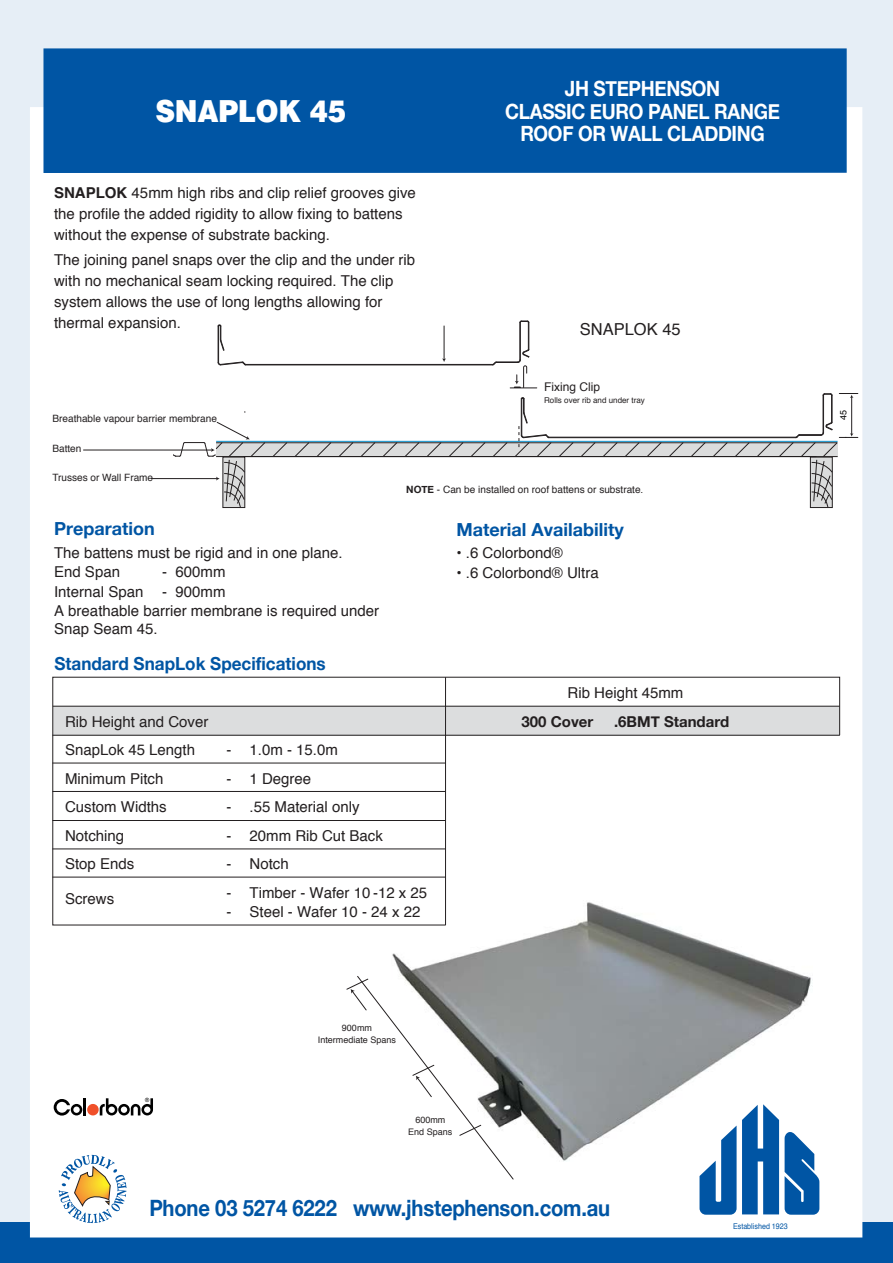
<style>
.page{position:relative;width:893px;height:1263px;background:#e6eef6}
.page>*{position:absolute;margin:0;border:0;box-sizing:border-box;transform-origin:0 0}
.t1{font:900 30.45px "Helvetica";letter-spacing:-.01em;color:#fff;scale:.9 1}
.t2{font:700 22.5px "Helvetica Neue";letter-spacing:-.01em;color:#0055a4;scale:.9 1}
.t3{font:700 21px/22.5px "Helvetica Neue";letter-spacing:-.02em;color:#fff;text-align:center;scale:.9 1}
.t4{font:700 18px "Helvetica Neue";color:#0055a4}
.t5{font:700 18px "Helvetica Neue";color:#0055a4;scale:.95 1}
.t6{font:16.5px "Helvetica";color:#231f20}
.t7{font:15px/21px "Helvetica";color:#231f20}
.t8{font:700 15px "Helvetica Neue";color:#231f20}
.t9{font:12px "Helvetica";color:#231f20}
.t10{font:10.05px "Helvetica";color:#231f20}
.t11{font:9px/12.5px "Helvetica";color:#231f20;text-align:center}
.t12{font:9px "Helvetica";color:#000}
.t13{font:7.95px "Helvetica";color:#231f20}
.t14{font:7.95px "Helvetica";color:#0055a4;scale:.9 1}
.s1{font-weight:700}
.s2{font-family:"Helvetica Neue";font-weight:700}
</style>
<div class="page">
<div style="left:0;top:1222px;width:893px;height:41px;background:#0055a4"></div>
<div style="left:30px;top:107px;width:832px;height:1130px;background:#fff"></div>
<svg style="left:59px;top:1155px;width:68px;height:68px"></svg>
<div style="left:43px;top:48px;width:804px;height:125px;background:#0055a4"></div>
<img style="left:392px;top:926px;width:421px;height:236px">
<svg style="left:346px;top:976px;width:168px;height:203px"></svg>
<svg style="left:54px;top:1099px;width:28px;height:16px"></svg>
<hr style="left:83px;top:1098px;width:3px;height:17px;background:#010101">
<div style="left:87px;top:1104px;width:12px;height:11px;background:#f0502a;border-radius:50%"></div>
<svg style="left:100px;top:1098px;width:53px;height:17px"></svg>
<svg style="left:52px;top:676px;width:788px;height:250px"></svg>
<hr style="left:53px;top:706px;width:787px;height:1px;background:#231f20">
<hr style="left:445px;top:677px;width:1px;height:248px;background:#231f20">
<hr style="left:52px;top:735px;width:788px;height:1px;background:#231f20">
<hr style="left:52px;top:763px;width:394px;height:1px;background:#231f20">
<hr style="left:52px;top:791px;width:394px;height:1px;background:#231f20">
<hr style="left:52px;top:820px;width:394px;height:1px;background:#231f20">
<hr style="left:52px;top:848px;width:394px;height:1px;background:#231f20">
<hr style="left:52px;top:877px;width:394px;height:1px;background:#231f20">
<hr style="left:218px;top:326px;width:1px;height:36px;background:#231f20">
<svg style="left:217px;top:324px;width:8px;height:27px"></svg>
<hr style="left:245px;top:365px;width:248px;height:1px;background:#231f20">
<hr style="left:246px;top:364px;width:247px;height:1px;background:#231f20">
<svg style="left:217px;top:361px;width:29px;height:5px"></svg>
<div style="left:216px;top:443px;width:622px;height:14px;background:#dbdcdc"></div>
<hr style="left:216px;top:442px;width:621px;height:1px;background:#231f20">
<hr style="left:244px;top:456px;width:572px;height:1px;background:#231f20">
<svg style="left:272px;top:442px;width:15px;height:14px"></svg>
<svg style="left:294px;top:442px;width:15px;height:14px"></svg>
<svg style="left:316px;top:442px;width:15px;height:14px"></svg>
<svg style="left:338px;top:442px;width:15px;height:14px"></svg>
<svg style="left:360px;top:442px;width:15px;height:14px"></svg>
<svg style="left:382px;top:442px;width:15px;height:14px"></svg>
<svg style="left:404px;top:442px;width:15px;height:14px"></svg>
<svg style="left:426px;top:442px;width:15px;height:14px"></svg>
<svg style="left:449px;top:442px;width:14px;height:14px"></svg>
<svg style="left:471px;top:442px;width:14px;height:14px"></svg>
<svg style="left:493px;top:442px;width:14px;height:14px"></svg>
<svg style="left:559px;top:442px;width:14px;height:14px"></svg>
<svg style="left:581px;top:442px;width:14px;height:14px"></svg>
<svg style="left:603px;top:442px;width:14px;height:14px"></svg>
<svg style="left:625px;top:442px;width:14px;height:14px"></svg>
<svg style="left:647px;top:442px;width:14px;height:14px"></svg>
<svg style="left:669px;top:442px;width:14px;height:14px"></svg>
<svg style="left:691px;top:442px;width:15px;height:14px"></svg>
<svg style="left:713px;top:442px;width:15px;height:14px"></svg>
<svg style="left:735px;top:442px;width:15px;height:14px"></svg>
<svg style="left:757px;top:442px;width:15px;height:14px"></svg>
<hr style="left:216px;top:441px;width:622px;height:1px;background:#1292cc">
<hr style="left:444px;top:326px;width:1px;height:33px;background:#231f20">
<svg style="left:442px;top:358px;width:4px;height:4px"></svg>
<hr style="left:549px;top:437px;width:247px;height:1px;background:#231f20">
<svg style="left:515px;top:397px;width:36px;height:59px"></svg>
<hr style="left:84px;top:450px;width:128px;height:1px;background:#231f20">
<hr style="left:151px;top:478px;width:66px;height:1px;background:#231f20">
<svg style="left:779px;top:393px;width:79px;height:115px"></svg>
<svg style="left:172px;top:422px;width:93px;height:86px"></svg>
<svg style="left:492px;top:320px;width:45px;height:68px"></svg>
<svg style="left:785px;top:1129px;width:34px;height:86px"></svg>
<svg style="left:699px;top:1104px;width:80px;height:111px"></svg>
<h1 class="t1" style="left:155px;top:91px;width:213px">SNAPLOK 45</h1>
<p class="t7" style="left:54px;top:183px;width:363px"><span class="s1">SNAPLOK</span> 45mm high ribs and clip relief grooves give the profile the added rigidity to allow fixing to battens without the expense of substrate backing.</p>
<p class="t7" style="left:54px;top:250px;width:363px">The joining panel snaps over the clip and the under rib with no mechanical seam locking required. The clip system allows the use of long lengths allowing for thermal expansion.</p>
<h3 class="t3" style="left:505px;top:77px;width:307px">JH STEPHENSON<br>CLASSIC EURO PANEL RANGE<br>ROOF OR WALL CLADDING</h3>
<p class="t6" style="left:580px;top:317px;width:102px">SNAPLOK 45</p>
<p class="t9" style="left:544px;top:377px;width:57px">Fixing Clip</p>
<p class="t13" style="left:544px;top:394px;width:102px">Rolls over rib and under tray</p>
<p class="t10" style="left:52px;top:411px;width:166px">Breathable vapour barrier membrane</p>
<p class="t12" style="left:836px;top:420px;width:12px;rotate:-90deg">45</p>
<p class="t10" style="left:52px;top:441px;width:31px">Batten</p>
<p class="t10" style="left:52px;top:470px;width:102px">Trusses or Wall Frame</p>
<p class="t4" style="left:54px;top:518px;width:102px">Preparation</p>
<p class="t7" style="left:54px;top:543px;width:290px;line-height:19.5px">The battens must be rigid and in one plane.<br>End Span</p>
<p class="t7" style="left:162px;top:562px;width:65px">- 600mm</p>
<p class="t7" style="left:54px;top:582px;width:91px">Internal Span</p>
<p class="t7" style="left:54px;top:582px;width:327px;line-height:19.5px;text-indent:108px">- 900mm<br>A breathable barrier membrane is required under</p>
<p class="t7" style="left:54px;top:619px;width:105px">Snap Seam 45.</p>
<p class="t5" style="left:54px;top:652px;width:287px">Standard SnapLok Specifications</p>
<p class="t10" style="left:406px;top:481px;width:239px"><span class="s2">NOTE</span> - Can be installed on roof battens or substrate.</p>
<p class="t4" style="left:457px;top:518px;width:169px">Material Availability</p>
<p class="t7" style="left:457px;top:543px;width:108px">• .6 Colorbond®</p>
<p class="t7" style="left:457px;top:562px;width:144px">• .6 Colorbond® Ultra</p>
<p class="t7" style="left:567px;top:683px;width:117px">Rib Height 45mm</p>
<p class="t7" style="left:65px;top:711px;width:145px">Rib Height and Cover</p>
<p class="t8" style="left:521px;top:712px;width:73px">300 Cover</p>
<p class="t8" style="left:614px;top:712px;width:117px">.6BMT Standard</p>
<p class="t7" style="left:65px;top:740px;width:132px">SnapLok 45 Length</p>
<p class="t7" style="left:227px;top:740px;width:113px">- 1.0m - 15.0m</p>
<p class="t7" style="left:65px;top:768px;width:100px">Minimum Pitch</p>
<p class="t7" style="left:227px;top:768px;width:86px">- 1 Degree</p>
<p class="t7" style="left:65px;top:797px;width:103px">Custom Widths</p>
<p class="t7" style="left:227px;top:797px;width:134px">- .55 Material only</p>
<p class="t7" style="left:65px;top:825px;width:61px">Notching</p>
<p class="t7" style="left:227px;top:825px;width:158px">- 20mm Rib Cut Back</p>
<p class="t7" style="left:65px;top:854px;width:71px">Stop Ends</p>
<p class="t7" style="left:227px;top:854px;width:64px">- Notch</p>
<p class="t7" style="left:65px;top:888px;width:51px">Screws</p>
<p class="t7" style="left:227px;top:882px;width:202px">- Timber - Wafer 10 -12 x 25</p>
<p class="t7" style="left:227px;top:902px;width:195px">- Steel - Wafer 10 - 24 x 22</p>
<p class="t11" style="left:318px;top:1021px;width:80px">900mm<br>Intermediate Spans</p>
<p class="t11" style="left:408px;top:1113px;width:46px">600mm<br>End Spans</p>
<h2 class="t2" style="left:149px;top:1194px;width:514px">Phone 03 5274 6222 www.jhstephenson.com.au</h2>
<p class="t14" style="left:733px;top:1220px;width:62px">Established 1923</p>
</div>
